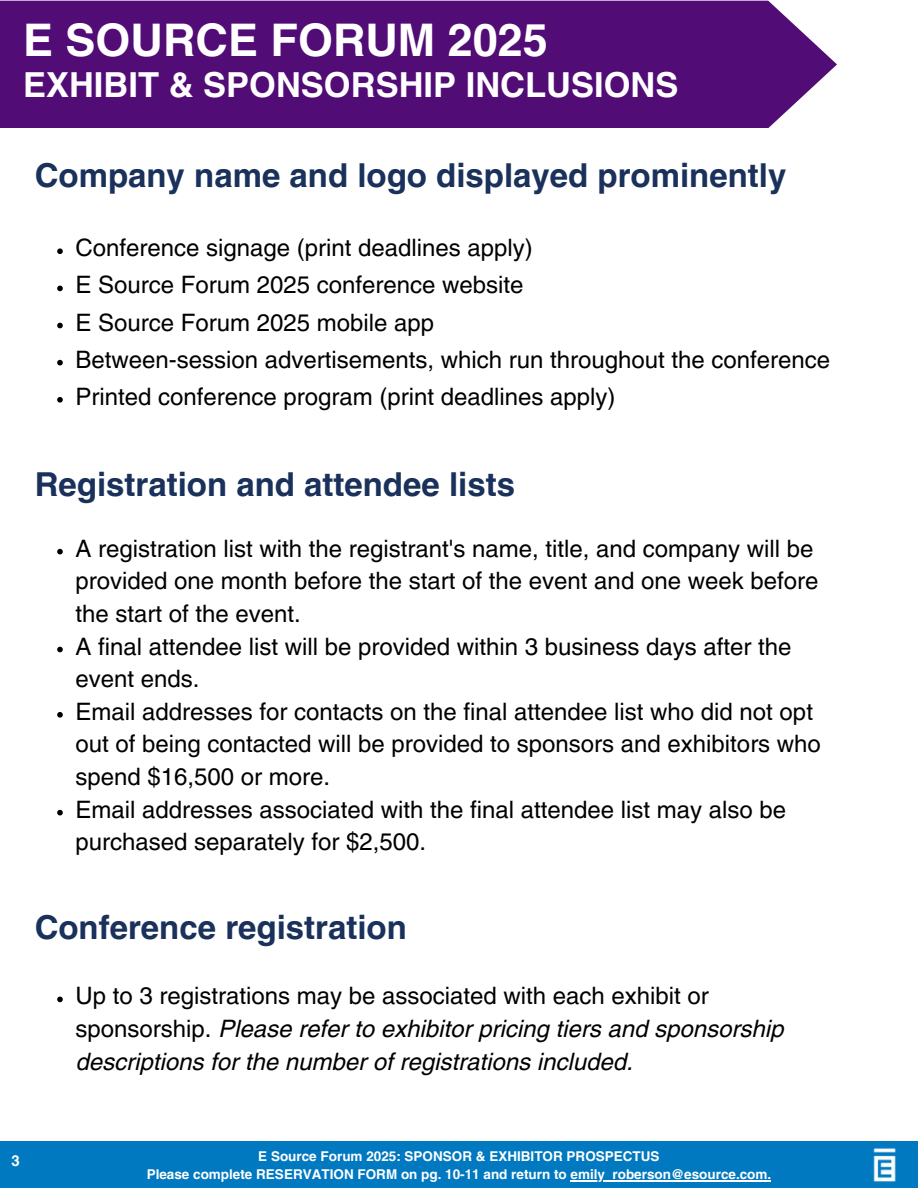
<style>
.page{position:relative;width:918px;height:1188px;background:#fff}
.page>*{position:absolute;margin:0;border:0;box-sizing:border-box;transform-origin:0 0}
.t1{font:700 45px "Helvetica LT Pro";color:#fff}
.t2{font:700 34.5px "Helvetica LT Pro";color:#fff}
.t3{font:700 33px "Helvetica LT Pro";color:#19315b}
.t4{font:24px/32.7px "Helvetica LT Pro";color:#000}
.t5{font:italic 24px/32.7px "Helvetica LT Pro";color:#000}
.t6{font:700 15px "Helvetica LT Pro";color:#fff}
.t7{font:700 13.5px "Helvetica LT Pro";color:#fff}
.s1{font-style:normal}
</style>
<div class="page">
<div style="left:0;top:1142px;width:918px;height:46px;background:#0079c1"></div>
<img style="left:873px;top:1148px;width:23px;height:34px">
<div style="left:0;top:1px;width:837px;height:127px;background:#510c76"></div>
<svg style="left:57px;top:248px;width:6px;height:6px"></svg>
<svg style="left:57px;top:286px;width:6px;height:5px"></svg>
<svg style="left:57px;top:323px;width:6px;height:5px"></svg>
<svg style="left:57px;top:360px;width:6px;height:5px"></svg>
<svg style="left:57px;top:397px;width:6px;height:6px"></svg>
<svg style="left:57px;top:549px;width:6px;height:5px"></svg>
<svg style="left:57px;top:647px;width:6px;height:5px"></svg>
<svg style="left:57px;top:712px;width:6px;height:6px"></svg>
<svg style="left:57px;top:810px;width:6px;height:5px"></svg>
<svg style="left:57px;top:997px;width:6px;height:5px"></svg>
<hr style="left:571px;top:1180px;width:200px;height:1px;background:#fff">
<p class="t1" style="left:23px;top:23px;width:526px">E SOURCE FORUM 2025</p>
<p class="t2" style="left:23px;top:72px;width:657px">EXHIBIT &amp; SPONSORSHIP INCLUSIONS</p>
<p class="t3" style="left:35px;top:163px;width:753px">Company name and logo displayed prominently</p>
<p class="t4" style="left:75px;top:234px;width:459px">Conference signage (print deadlines apply)</p>
<p class="t4" style="left:75px;top:271px;width:450px">E Source Forum 2025 conference website</p>
<p class="t4" style="left:75px;top:308px;width:360px">E Source Forum 2025 mobile app</p>
<h2 class="t4" style="left:75px;top:345px;width:756px">Between-session advertisements, which run throughout the conference</h2>
<p class="t4" style="left:75px;top:382px;width:542px">Printed conference program (print deadlines apply)</p>
<p class="t3" style="left:35px;top:472px;width:482px">Registration and attendee lists</p>
<p class="t4" style="left:75px;top:534px;width:744px">A registration list with the registrant's name, title, and company will be provided one month before the start of the event and one week before the start of the event.</p>
<p class="t4" style="left:75px;top:632px;width:718px">A final attendee list will be provided within 3 business days after the event ends.</p>
<h2 class="t4" style="left:75px;top:697px;width:747px">Email addresses for contacts on the final attendee list who did not opt out of being contacted will be provided to sponsors and exhibitors who spend $16,500 or more.</h2>
<p class="t4" style="left:75px;top:795px;width:712px">Email addresses associated with the final attendee list may also be purchased separately for $2,500.</p>
<p class="t3" style="left:35px;top:916px;width:374px">Conference registration</p>
<h2 class="t6" style="left:11px;top:1155px;width:10px">3</h2>
<p class="t5" style="left:75px;top:982px;width:710px"><span class="s1">Up to 3 registrations may be associated with each exhibit or sponsorship.</span> Please refer to exhibitor pricing tiers and sponsorship descriptions for the number of registrations included.</p>
<p class="t7" style="left:258px;top:1152px;width:403px">E Source Forum 2025: SPONSOR &amp; EXHIBITOR PROSPECTUS</p>
<p class="t7" style="left:147px;top:1170px;width:626px">Please complete RESERVATION FORM on pg. 10-11 and return to emily_roberson@esource.com.</p>
</div>
